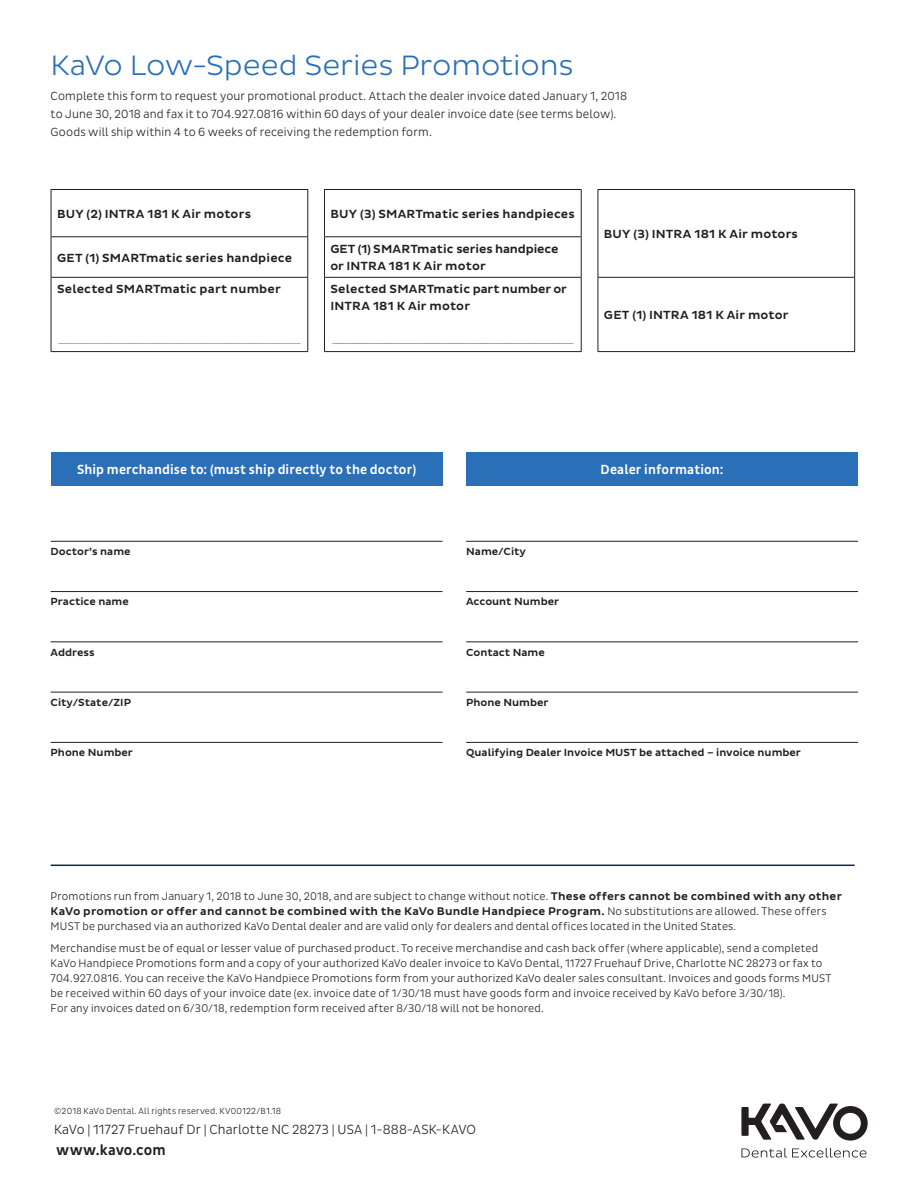
<style>
.page{position:relative;width:913px;height:1187px;background:#fff}
.page>*{position:absolute;margin:0;border:0;box-sizing:border-box;transform-origin:0 0}
.Head_three_white{font:300 28.5px "Pluto Sans";letter-spacing:-.005em;color:#2a70b8}
.Copy{font:500 15px "Pluto Sans Cond";letter-spacing:.005em;color:#231f20}
.Discription___Table{font:500 13.5px "Pluto Sans Cond";letter-spacing:.01em;color:#fff}
.Copy-2{font:300 13.5px "Pluto Sans Cond";letter-spacing:.005em;color:#231f20}
.Copy-3{font:300 12px/18px "Pluto Sans Cond";letter-spacing:.015em;color:#231f20}
.Copy-4{font:500 12px/16.5px "Pluto Sans";letter-spacing:.015em;color:#231f20}
.Discription___Table-2{font:500 12px/16.5px "Pluto Sans";letter-spacing:.015em;color:#231f20}
.Discription___Table-3{font:300 11.25px/15px "Pluto Sans Cond";letter-spacing:.015em;color:#231f20}
.t1{font:500 10.5px "Pluto Sans";color:#231f20}
.Discription___Table-4{font:300 10.5px "Pluto Sans Cond";color:#747d8a}
.t2{font:300 9px "Pluto Sans Cond";letter-spacing:.025em;color:#231f20}
.s1{font-family:"Pluto Sans";font-weight:500}
</style>
<div class="page">
<svg style="left:741px;top:1103px;width:126px;height:37px"></svg>
<svg style="left:741px;top:1148px;width:125px;height:9px"></svg>
<hr style="left:580px;top:190px;width:1px;height:46px;background:#231f20">
<hr style="left:580px;top:237px;width:1px;height:40px;background:#231f20">
<hr style="left:324px;top:189px;width:257px;height:1px;background:#231f20">
<hr style="left:324px;top:190px;width:1px;height:46px;background:#231f20">
<hr style="left:324px;top:236px;width:257px;height:1px;background:#231f20">
<hr style="left:324px;top:237px;width:1px;height:40px;background:#231f20">
<hr style="left:324px;top:277px;width:257px;height:1px;background:#231f20">
<hr style="left:324px;top:278px;width:1px;height:73px;background:#231f20">
<hr style="left:580px;top:278px;width:1px;height:73px;background:#231f20">
<hr style="left:324px;top:351px;width:257px;height:1px;background:#231f20">
<hr style="left:51px;top:189px;width:257px;height:1px;background:#231f20">
<hr style="left:51px;top:190px;width:1px;height:46px;background:#231f20">
<hr style="left:307px;top:190px;width:1px;height:46px;background:#231f20">
<hr style="left:51px;top:236px;width:257px;height:1px;background:#231f20">
<hr style="left:51px;top:237px;width:1px;height:40px;background:#231f20">
<hr style="left:307px;top:237px;width:1px;height:40px;background:#231f20">
<hr style="left:51px;top:277px;width:257px;height:1px;background:#231f20">
<hr style="left:51px;top:278px;width:1px;height:73px;background:#231f20">
<hr style="left:307px;top:278px;width:1px;height:73px;background:#231f20">
<hr style="left:51px;top:351px;width:257px;height:1px;background:#231f20">
<hr style="left:597px;top:189px;width:257px;height:1px;background:#231f20">
<hr style="left:597px;top:190px;width:1px;height:87px;background:#231f20">
<hr style="left:853px;top:190px;width:1px;height:87px;background:#231f20">
<hr style="left:597px;top:277px;width:257px;height:1px;background:#231f20">
<hr style="left:597px;top:278px;width:1px;height:73px;background:#231f20">
<hr style="left:853px;top:278px;width:1px;height:73px;background:#231f20">
<hr style="left:597px;top:351px;width:257px;height:1px;background:#231f20">
<hr style="left:51px;top:541px;width:391px;height:1px;background:#231f20">
<hr style="left:51px;top:591px;width:391px;height:1px;background:#231f20">
<hr style="left:51px;top:641px;width:391px;height:1px;background:#231f20">
<hr style="left:51px;top:691px;width:391px;height:1px;background:#231f20">
<hr style="left:51px;top:742px;width:391px;height:1px;background:#231f20">
<hr style="left:466px;top:541px;width:391px;height:1px;background:#231f20">
<hr style="left:466px;top:591px;width:391px;height:1px;background:#231f20">
<hr style="left:466px;top:641px;width:391px;height:1px;background:#231f20">
<hr style="left:466px;top:691px;width:391px;height:1px;background:#231f20">
<hr style="left:466px;top:742px;width:391px;height:1px;background:#231f20">
<div style="left:51px;top:452px;width:391px;height:34px;background:#2a70b8"></div>
<div style="left:466px;top:452px;width:391px;height:34px;background:#2a70b8"></div>
<hr style="left:51px;top:864px;width:803px;height:2px;background:#172938">
<p class="Head_three_white" style="left:51px;top:50px;width:524px">KaVo Low-Speed Series Promotions</p>
<p class="Copy-3" style="left:51px;top:87px;width:577px">Complete this form to request your promotional product. Attach the dealer invoice dated January 1, 2018 to June 30, 2018 and fax it to 704.927.0816 within 60 days of your dealer invoice date (see terms below).<br>Goods will ship within 4 to 6 weeks of receiving the redemption form.</p>
<p class="Copy-4" style="left:57px;top:205px;width:195px">BUY (2) INTRA 181 K Air motors</p>
<p class="Copy-4" style="left:57px;top:249px;width:236px">GET (1) SMARTmatic series handpiece</p>
<p class="Discription___Table-2" style="left:57px;top:281px;width:225px">Selected SMARTmatic part number</p>
<p class="Discription___Table-4" style="left:57px;top:334px;width:245px">_________________________________________________________ _</p>
<p class="Copy-4" style="left:330px;top:205px;width:246px">BUY (3) SMARTmatic series handpieces</p>
<p class="Copy-4" style="left:330px;top:241px;width:229px">GET (1) SMARTmatic series handpiece or INTRA 181 K Air motor</p>
<p class="Discription___Table-2" style="left:330px;top:281px;width:238px">Selected SMARTmatic part number or<br>INTRA 181 K Air motor</p>
<p class="Discription___Table-4" style="left:331px;top:334px;width:244px">______________________________________________________________________</p>
<p class="Copy-4" style="left:603px;top:226px;width:195px">BUY (3) INTRA 181 K Air motors</p>
<p class="Copy-4" style="left:603px;top:307px;width:186px">GET (1) INTRA 181 K Air motor</p>
<p class="Discription___Table" style="left:77px;top:462px;width:340px">Ship merchandise to: (must ship directly to the doctor)</p>
<p class="Discription___Table" style="left:600px;top:462px;width:124px">Dealer information:</p>
<p class="t1" style="left:51px;top:545px;width:81px">Doctor’s name</p>
<p class="t1" style="left:466px;top:545px;width:61px">Name/City</p>
<p class="t1" style="left:51px;top:595px;width:80px">Practice name</p>
<p class="t1" style="left:466px;top:595px;width:95px">Account Number</p>
<p class="t1" style="left:51px;top:646px;width:46px">Address</p>
<p class="t1" style="left:466px;top:646px;width:80px">Contact Name</p>
<p class="t1" style="left:51px;top:696px;width:82px">City/State/ZIP</p>
<p class="t1" style="left:466px;top:696px;width:84px">Phone Number</p>
<p class="t1" style="left:51px;top:746px;width:84px">Phone Number</p>
<p class="t1" style="left:466px;top:746px;width:336px">Qualifying Dealer Invoice MUST be attached – invoice number</p>
<p class="Discription___Table-3" style="left:51px;top:888px;width:792px">Promotions run from January 1, 2018 to June 30, 2018, and are subject to change without notice. <span class="s1">These offers cannot be combined with any other<br>KaVo promotion or offer and cannot be combined with the KaVo Bundle Handpiece Program.</span> No substitutions are allowed. These offers<br>MUST be purchased via an authorized KaVo Dental dealer and are valid only for dealers and dental offices located in the United States.</p>
<p class="Discription___Table-3" style="left:51px;top:940px;width:782px">Merchandise must be of equal or lesser value of purchased product. To receive merchandise and cash back offer (where applicable), send a completed KaVo Handpiece Promotions form and a copy of your authorized KaVo dealer invoice to KaVo Dental, 11727 Fruehauf Drive, Charlotte NC 28273 or fax to 704.927.0816. You can receive the KaVo Handpiece Promotions form from your authorized KaVo dealer sales consultant. Invoices and goods forms MUST be received within 60 days of your invoice date (ex. invoice date of 1/30/18 must have goods form and invoice received by KaVo before 3/30/18).<br>For any invoices dated on 6/30/18, redemption form received after 8/30/18 will not be honored.</p>
<p class="t2" style="left:54px;top:1105px;width:228px">©2018 KaVo Dental. All rights reserved. KV00122/B1.18</p>
<p class="Copy-2" style="left:54px;top:1121px;width:423px">KaVo | 11727 Fruehauf Dr | Charlotte NC 28273 | USA | 1-888-ASK-KAVO</p>
<p class="Copy" style="left:56px;top:1140px;width:111px">www.kavo.com</p>
</div>
